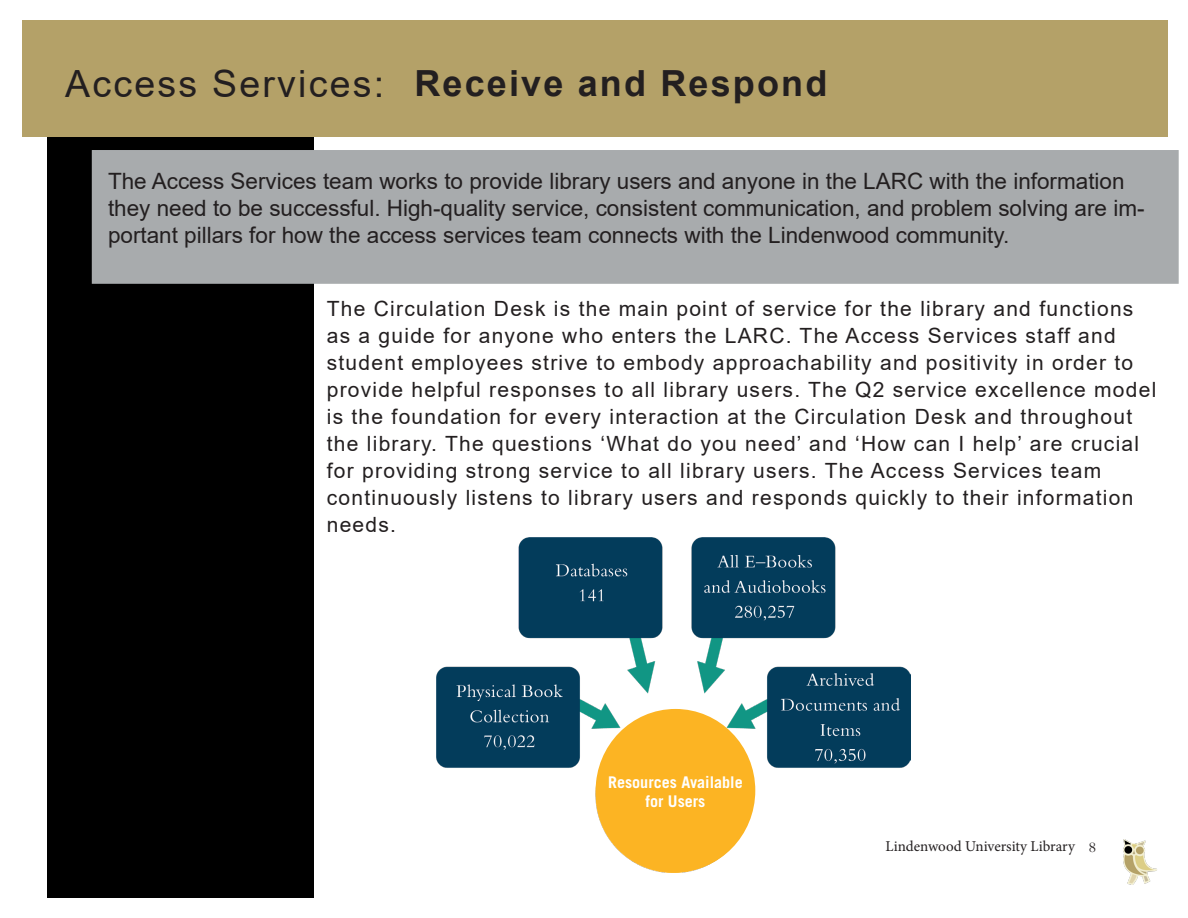
<style>
.page{position:relative;width:1188px;height:918px;background:#fff}
.page>*{position:absolute;margin:0;border:0;box-sizing:border-box;transform-origin:0 0}
.LARC_AR{font:37.5px "Arial";letter-spacing:.06em;color:#231f20}
.Body_Page_Subheading{font:700 36px "Arial";letter-spacing:.06em;color:#231f20}
.t1{font:22.5px/27px "Arial";color:#231f20}
.Body_Context{font:21px/27px "Arial";letter-spacing:.06em;color:#231f20}
.t2{font:700 16.05px/19.4px "Trade Gothic";color:#fff;text-align:center}
.t3{font:15px "Minion Pro";color:#231f20}
.Page_number{font:15px "Bembo Std";color:#231f20}
</style>
<div class="page">
<div style="left:47px;top:21px;width:267px;height:877px;background:#000"></div>
<div style="left:22px;top:20px;width:1146px;height:117px;background:#b4a168"></div>
<div style="left:92px;top:150px;width:1087px;height:134px;background:#a8abad;border:2px solid #a8abad"></div>
<img style="left:1123px;top:839px;width:34px;height:46px">
<img style="left:436px;top:538px;width:474px;height:335px">
<div style="left:596px;top:709px;width:159px;height:163px;background:#fcb423;border-radius:50%"></div>
<p class="LARC_AR" style="left:65px;top:58px;width:321px">Access Services:</p>
<p class="Body_Page_Subheading" style="left:414px;top:58px;width:414px">Receive and Respond</p>
<p class="t1" style="left:108px;top:168px;width:1038px">The Access Services team works to provide library users and anyone in the LARC with the information they need to be successful. High-quality service, consistent communication, and problem solving are im&shy;portant pillars for how the access services team connects with the Lindenwood community.</p>
<p class="Body_Context" style="left:327px;top:295px;width:831px">The Circulation Desk is the main point of service for the library and functions as a guide for anyone who enters the LARC. The Access Services staff and student employees strive to embody approachability and positivity in order to provide helpful responses to all library users. The Q2 service excellence model is the foundation for every interaction at the Circulation Desk and throughout the library. The questions ‘What do you need’ and ‘How can I help’ are crucial for providing strong service to all library users. The Access Services team continuously listens to library users and responds quickly to their information needs.</p>
<p class="t2" style="left:608px;top:772px;width:136px">Resources Available for Users</p>
<p class="t3" style="left:886px;top:836px;width:191px">Lindenwood University Library</p>
<p class="Page_number" style="left:1089px;top:838px;width:9px">8</p>
</div>
